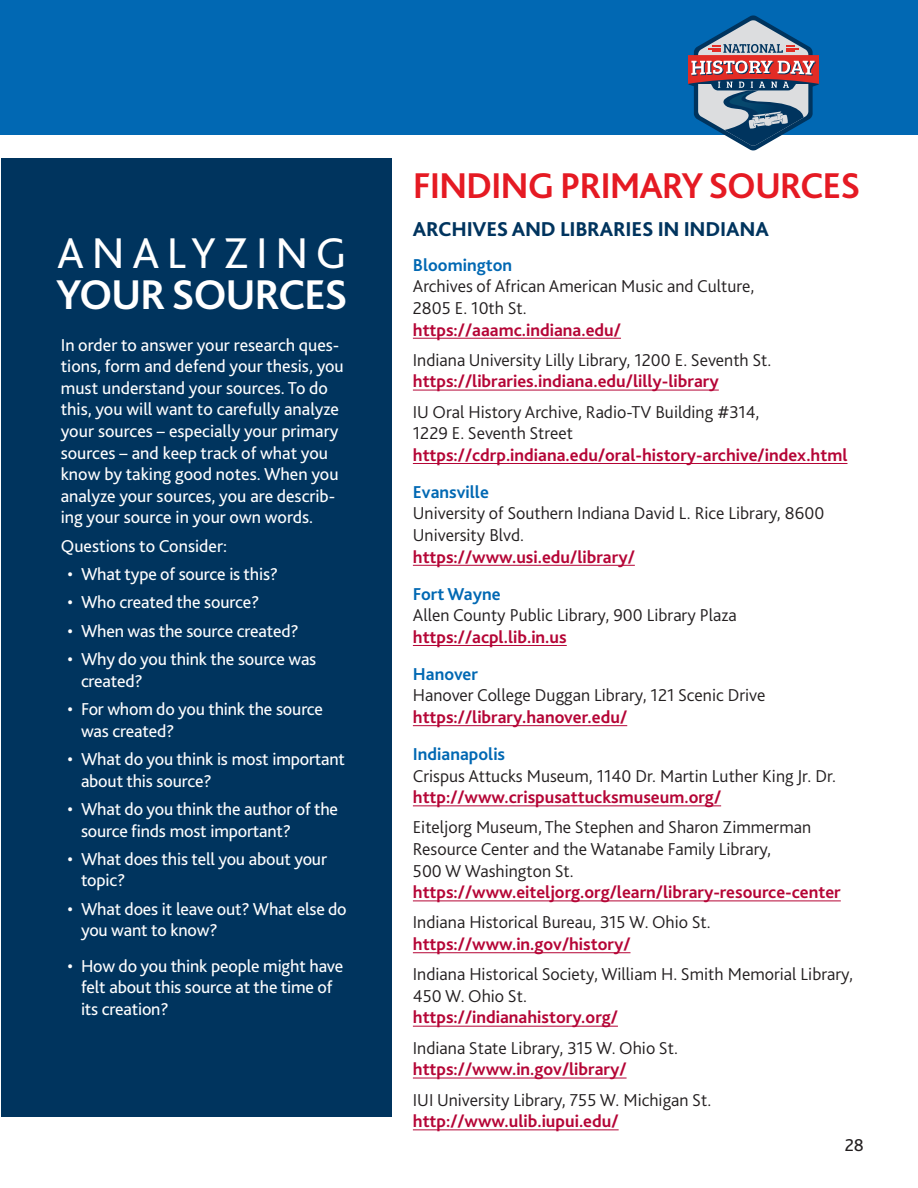
<style>
.page{position:relative;width:918px;height:1188px;background:#fff}
.page>*{position:absolute;margin:0;border:0;box-sizing:border-box;transform-origin:0 0}
.t1{font:45px "Bliss 2";letter-spacing:.17em;color:#fff}
.t2{font:700 43.5px "Bliss 2";letter-spacing:-.03em;color:#fff}
.t3{font:700 37.5px "Bliss 2";letter-spacing:-.03em;color:#e51a23}
.t4{font:800 21px "Bliss 2";letter-spacing:-.01em;color:#00345e}
.t5{font:18px/21.6px "Bliss 2";letter-spacing:-.01em;color:#fff}
.t6{font:300 18px/21.6px "Bliss 2";color:#231f20}
.t7{font:700 18px "Bliss 2";color:#b50536}
.t8{font:700 18px "Bliss 2";color:#0168b3}
.t9{font:18px "Bliss 2";color:#231f20}
</style>
<div class="page">
<div style="left:0;top:0;width:918px;height:135px;background:#0168b3"></div>
<svg style="left:688px;top:15px;width:131px;height:135px"></svg>
<div style="left:1px;top:158px;width:391px;height:959px;background:#00345e"></div>
<hr style="left:413px;top:338px;width:208px;height:1px;background:#b50536">
<hr style="left:413px;top:390px;width:306px;height:1px;background:#b50536">
<hr style="left:413px;top:463px;width:434px;height:1px;background:#b50536">
<hr style="left:413px;top:565px;width:222px;height:1px;background:#b50536">
<hr style="left:413px;top:645px;width:154px;height:1px;background:#b50536">
<hr style="left:413px;top:725px;width:214px;height:1px;background:#b50536">
<hr style="left:413px;top:805px;width:308px;height:1px;background:#b50536">
<hr style="left:413px;top:900px;width:428px;height:1px;background:#b50536">
<hr style="left:413px;top:952px;width:217px;height:1px;background:#b50536">
<hr style="left:413px;top:1026px;width:205px;height:1px;background:#b50536">
<hr style="left:413px;top:1078px;width:214px;height:1px;background:#b50536">
<hr style="left:413px;top:1129px;width:206px;height:1px;background:#b50536">
<h1 class="t1" style="left:57px;top:225px;width:291px">ANALYZING</h1>
<h2 class="t2" style="left:56px;top:267px;width:293px">YOUR SOURCES</h2>
<p class="t5" style="left:61px;top:333px;width:285px">In order to answer your research ques&shy;tions, form and defend your thesis, you must understand your sources. To do this, you will want to carefully analyze your sources – especially your primary sources – and keep track of what you know by taking good notes. When you analyze your sources, you are describ&shy;ing your source in your own words.</p>
<p class="t5" style="left:61px;top:534px;width:168px">Questions to Consider:</p>
<p class="t5" style="left:68px;top:563px;width:212px">• What type of source is this?</p>
<p class="t5" style="left:68px;top:591px;width:193px">• Who created the source?</p>
<p class="t5" style="left:68px;top:620px;width:233px">• When was the source created?</p>
<p class="t5" style="left:81px;top:648px;width:237px;text-indent:-14px">• Why do you think the source was created?</p>
<p class="t5" style="left:81px;top:698px;width:244px;text-indent:-14px">• For whom do you think the source was created?</p>
<p class="t5" style="left:81px;top:748px;width:266px;text-indent:-14px">• What do you think is most important about this source?</p>
<p class="t5" style="left:81px;top:798px;width:259px;text-indent:-14px">• What do you think the author of the source finds most important?</p>
<p class="t5" style="left:81px;top:848px;width:248px;text-indent:-14px">• What does this tell you about your topic?</p>
<p class="t5" style="left:81px;top:898px;width:267px;text-indent:-14px">• What does it leave out? What else do you want to know?</p>
<p class="t5" style="left:81px;top:954px;width:264px;text-indent:-14px">• How do you think people might have felt about this source at the time of its creation?</p>
<h3 class="t3" style="left:413px;top:162px;width:449px">FINDING PRIMARY SOURCES</h3>
<p class="t4" style="left:413px;top:216px;width:357px">ARCHIVES AND LIBRARIES IN INDIANA</p>
<p class="t8" style="left:413px;top:254px;width:101px">Bloomington</p>
<p class="t6" style="left:413px;top:275px;width:343px">Archives of African American Music and Culture,<br>2805 E. 10th St.</p>
<p class="t7" style="left:413px;top:318px;width:210px">https://aaamc.indiana.edu/</p>
<p class="t6" style="left:413px;top:349px;width:360px">Indiana University Lilly Library, 1200 E. Seventh St.</p>
<p class="t7" style="left:413px;top:370px;width:307px">https://libraries.indiana.edu/lilly-library</p>
<p class="t6" style="left:413px;top:400px;width:348px">IU Oral History Archive, Radio-TV Building #314,<br>1229 E. Seventh Street</p>
<p class="t7" style="left:413px;top:444px;width:436px">https://cdrp.indiana.edu/oral-history-archive/index.html</p>
<p class="t8" style="left:413px;top:481px;width:78px">Evansville</p>
<p class="t6" style="left:413px;top:502px;width:413px">University of Southern Indiana David L. Rice Library, 8600<br>University Blvd.</p>
<p class="t7" style="left:413px;top:545px;width:223px">https://www.usi.edu/library/</p>
<p class="t8" style="left:413px;top:582px;width:89px">Fort Wayne</p>
<p class="t6" style="left:413px;top:604px;width:325px">Allen County Public Library, 900 Library Plaza</p>
<p class="t7" style="left:413px;top:626px;width:155px">https://acpl.lib.in.us</p>
<p class="t8" style="left:413px;top:663px;width:67px">Hanover</p>
<p class="t6" style="left:413px;top:684px;width:354px">Hanover College Duggan Library, 121 Scenic Drive</p>
<p class="t7" style="left:413px;top:706px;width:216px">https://library.hanover.edu/</p>
<p class="t8" style="left:413px;top:743px;width:94px">Indianapolis</p>
<p class="t6" style="left:413px;top:764px;width:425px">Crispus Attucks Museum, 1140 Dr. Martin Luther King Jr. Dr.</p>
<p class="t7" style="left:413px;top:786px;width:310px">http://www.crispusattucksmuseum.org/</p>
<p class="t6" style="left:413px;top:816px;width:400px">Eiteljorg Museum, The Stephen and Sharon Zimmerman<br>Resource Center and the Watanabe Family Library,<br>500 W Washington St.</p>
<p class="t7" style="left:413px;top:881px;width:429px">https://www.eiteljorg.org/learn/library-resource-center</p>
<p class="t6" style="left:413px;top:911px;width:299px">Indiana Historical Bureau, 315 W. Ohio St.</p>
<p class="t7" style="left:413px;top:933px;width:219px">https://www.in.gov/history/</p>
<p class="t6" style="left:413px;top:963px;width:442px">Indiana Historical Society, William H. Smith Memorial Library,<br>450 W. Ohio St.</p>
<p class="t7" style="left:413px;top:1006px;width:207px">https://indianahistory.org/</p>
<p class="t6" style="left:413px;top:1037px;width:267px">Indiana State Library, 315 W. Ohio St.</p>
<p class="t7" style="left:413px;top:1058px;width:215px">https://www.in.gov/library/</p>
<p class="t6" style="left:413px;top:1088px;width:300px">IUI University Library, 755 W. Michigan St.</p>
<p class="t7" style="left:413px;top:1110px;width:207px">http://www.ulib.iupui.edu/</p>
<p class="t9" style="left:845px;top:1134px;width:21px">28</p>
</div>
